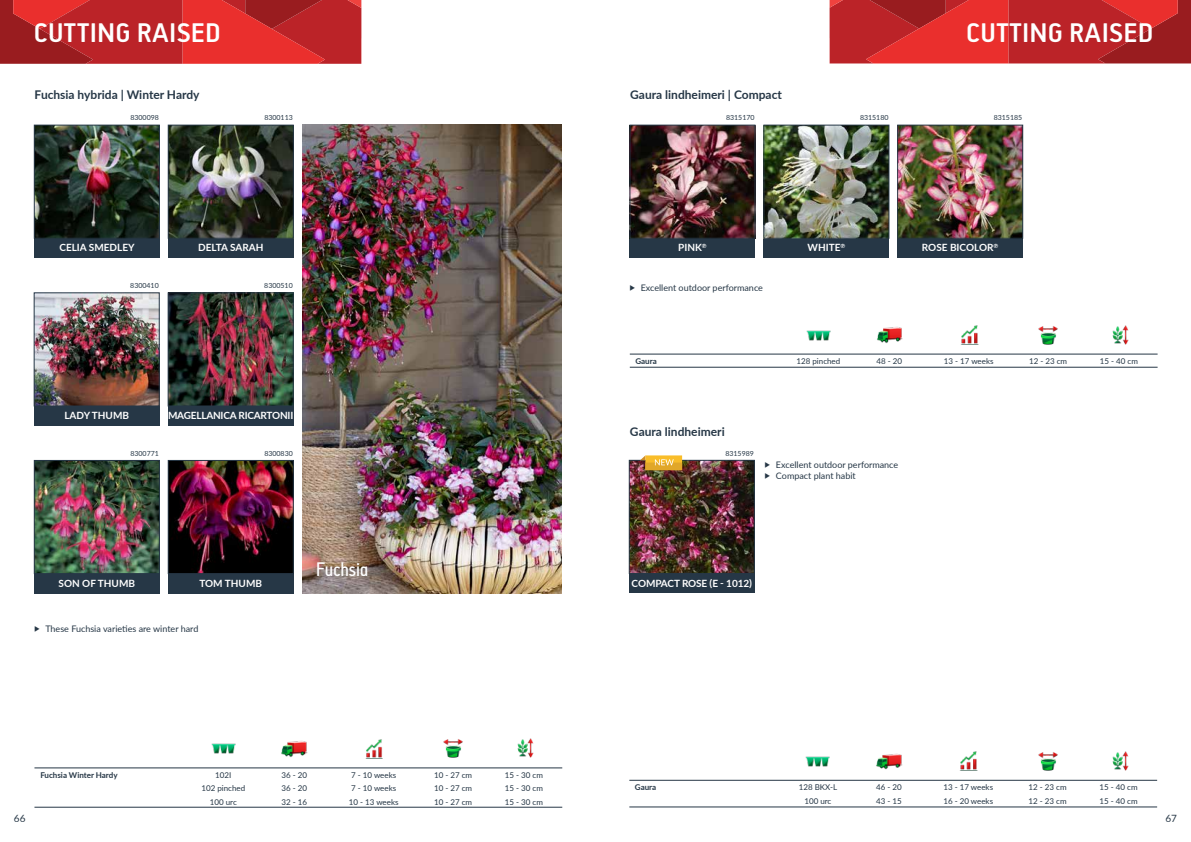
<style>
.page{position:relative;width:1191px;height:842px;background:#fff}
.page>*{position:absolute;margin:0;border:0;box-sizing:border-box;transform-origin:0 0}
.t1{font:700 26px "Tylbor";letter-spacing:.03em;color:#fff}
.t2{font:500 19px "Tylbor";color:#fff}
.t3{font:700 12px "Lato";color:#263746}
.t4{font:700 10px "Lato";color:#fff}
.t5{font:700 10px "Lato";letter-spacing:-.02em;color:#fff}
.t6{font:10px "Lato";color:#263746}
.t7{font:9px/11.5px "Lato";color:#263746}
.t8{font:8px "Lato";color:#263746}
.t9{font:700 8px "Lato";color:#263746}
.t10{font:7px "Lato";color:#263746}
.s1{font-family:"Minion Pro";font-size:12px}
</style>
<div class="page">
<svg style="left:0;top:0;width:362px;height:64px;background:#c42729"></svg>
<svg style="left:829px;top:0;width:362px;height:63px;background:#c32629"></svg>
<div style="left:34px;top:238px;width:125px;height:20px;background:#263746"></div>
<img style="left:36px;top:127px;width:121px;height:109px">
<div style="left:34px;top:125px;width:125px;height:113px;border:1px solid #263746"></div>
<div style="left:168px;top:238px;width:125px;height:20px;background:#263746"></div>
<img style="left:170px;top:127px;width:121px;height:109px">
<div style="left:168px;top:125px;width:125px;height:113px;border:1px solid #263746"></div>
<div style="left:34px;top:406px;width:125px;height:20px;background:#263746"></div>
<img style="left:36px;top:295px;width:121px;height:109px">
<div style="left:34px;top:293px;width:125px;height:113px;border:1px solid #263746"></div>
<div style="left:168px;top:406px;width:125px;height:20px;background:#263746"></div>
<img style="left:170px;top:295px;width:121px;height:109px">
<div style="left:168px;top:293px;width:125px;height:113px;border:1px solid #263746"></div>
<div style="left:34px;top:574px;width:125px;height:19px;background:#263746"></div>
<img style="left:36px;top:462px;width:121px;height:110px">
<div style="left:34px;top:460px;width:125px;height:114px;border:1px solid #263746"></div>
<div style="left:168px;top:574px;width:125px;height:19px;background:#263746"></div>
<img style="left:170px;top:462px;width:121px;height:110px">
<div style="left:168px;top:460px;width:125px;height:114px;border:1px solid #263746"></div>
<div style="left:630px;top:238px;width:125px;height:20px;background:#263746"></div>
<img style="left:632px;top:127px;width:121px;height:109px">
<div style="left:630px;top:125px;width:125px;height:113px;border:1px solid #263746"></div>
<div style="left:763px;top:238px;width:126px;height:20px;background:#263746"></div>
<img style="left:765px;top:127px;width:122px;height:109px">
<div style="left:763px;top:125px;width:126px;height:113px;border:1px solid #263746"></div>
<div style="left:897px;top:238px;width:125px;height:20px;background:#263746"></div>
<img style="left:899px;top:127px;width:121px;height:109px">
<div style="left:897px;top:125px;width:125px;height:113px;border:1px solid #263746"></div>
<div style="left:629px;top:573px;width:125px;height:20px;background:#263746"></div>
<img style="left:631px;top:462px;width:121px;height:110px">
<div style="left:629px;top:460px;width:125px;height:114px;border:1px solid #263746"></div>
<hr style="left:34px;top:768px;width:528px;height:1px;background:#263746">
<hr style="left:34px;top:807px;width:528px;height:1px;background:#263746">
<img style="left:211px;top:743px;width:25px;height:11px">
<img style="left:281px;top:741px;width:27px;height:16px">
<img style="left:365px;top:739px;width:18px;height:20px">
<img style="left:443px;top:739px;width:20px;height:19px">
<img style="left:517px;top:739px;width:17px;height:19px">
<img style="left:302px;top:124px;width:259px;height:469px">
<hr style="left:630px;top:354px;width:527px;height:1px;background:#263746">
<hr style="left:630px;top:367px;width:527px;height:1px;background:#263746">
<img style="left:806px;top:330px;width:25px;height:11px">
<img style="left:877px;top:327px;width:26px;height:17px">
<img style="left:960px;top:325px;width:19px;height:20px">
<img style="left:1038px;top:326px;width:20px;height:19px">
<img style="left:1112px;top:325px;width:17px;height:20px">
<hr style="left:629px;top:780px;width:528px;height:1px;background:#263746">
<hr style="left:629px;top:807px;width:528px;height:1px;background:#263746">
<img style="left:805px;top:756px;width:25px;height:11px">
<img style="left:876px;top:753px;width:27px;height:17px">
<img style="left:959px;top:751px;width:19px;height:20px">
<img style="left:1038px;top:752px;width:20px;height:19px">
<img style="left:1112px;top:751px;width:17px;height:20px">
<svg style="left:640px;top:456px;width:5px;height:4px"></svg>
<div style="left:645px;top:455px;width:37px;height:15px;background:#f9bd29"></div>
<div style="left:645px;top:462px;width:37px;height:8px;background:#e1a729"></div>
<svg style="left:655px;top:459px;width:18px;height:6px"></svg>
<h1 class="t1" style="left:34px;top:17px;width:188px">CUTTING RAISED</h1>
<h1 class="t1" style="left:966px;top:17px;width:188px">CUTTING RAISED</h1>
<h3 class="t3" style="left:35px;top:86px;width:166px">Fuchsia hybrida | Winter Hardy</h3>
<p class="t10" style="left:130px;top:113px;width:30px">8300098</p>
<p class="t10" style="left:264px;top:113px;width:30px">8300113</p>
<p class="t4" style="left:59px;top:240px;width:77px">CELIA SMEDLEY</p>
<p class="t10" style="left:130px;top:281px;width:30px">8300410</p>
<p class="t4" style="left:198px;top:240px;width:67px">DELTA SARAH</p>
<p class="t10" style="left:264px;top:281px;width:30px">8300510</p>
<p class="t4" style="left:64px;top:408px;width:66px">LADY THUMB</p>
<p class="t5" style="left:168px;top:408px;width:127px">MAGELLANICA RICARTONII</p>
<p class="t10" style="left:130px;top:448px;width:30px">8300771</p>
<p class="t10" style="left:264px;top:448px;width:30px">8300830</p>
<p class="t4" style="left:59px;top:576px;width:78px">SON OF THUMB</p>
<p class="t4" style="left:199px;top:576px;width:64px">TOM THUMB</p>
<p class="t7" style="left:34px;top:622px;width:166px"><span class="s1">▶</span> These Fuchsia varieties are winter hard</p>
<h2 class="t2" style="left:316px;top:558px;width:54px">Fuchsia</h2>
<p class="t9" style="left:40px;top:769px;width:79px">Fuchsia Winter Hardy</p>
<p class="t8" style="left:215px;top:769px;width:18px">102I</p>
<p class="t8" style="left:281px;top:769px;width:27px">36 - 20</p>
<p class="t8" style="left:351px;top:769px;width:47px">7 - 10 weeks</p>
<p class="t8" style="left:434px;top:769px;width:40px">10 - 27 cm</p>
<p class="t8" style="left:505px;top:769px;width:40px">15 - 30 cm</p>
<p class="t8" style="left:201px;top:783px;width:45px">102 pinched</p>
<p class="t8" style="left:281px;top:783px;width:27px">36 - 20</p>
<p class="t8" style="left:351px;top:783px;width:47px">7 - 10 weeks</p>
<p class="t8" style="left:434px;top:783px;width:40px">10 - 27 cm</p>
<p class="t8" style="left:505px;top:783px;width:40px">15 - 30 cm</p>
<p class="t8" style="left:210px;top:796px;width:28px">100 urc</p>
<p class="t8" style="left:281px;top:796px;width:27px">32 - 16</p>
<p class="t8" style="left:349px;top:796px;width:51px">10 - 13 weeks</p>
<p class="t8" style="left:434px;top:796px;width:40px">10 - 27 cm</p>
<p class="t8" style="left:505px;top:796px;width:40px">15 - 30 cm</p>
<h3 class="t3" style="left:630px;top:86px;width:153px">Gaura lindheimeri | Compact</h3>
<p class="t10" style="left:726px;top:113px;width:30px">8315170</p>
<p class="t10" style="left:860px;top:113px;width:30px">8315180</p>
<p class="t10" style="left:993px;top:113px;width:30px">8315185</p>
<p class="t4" style="left:678px;top:240px;width:30px">PINK<sup>℗</sup></p>
<p class="t7" style="left:629px;top:282px;width:135px"><span class="s1">▶</span> Excellent outdoor performance</p>
<p class="t4" style="left:807px;top:240px;width:39px">WHITE<sup>℗</sup></p>
<p class="t4" style="left:922px;top:240px;width:78px">ROSE BICOLOR<sup>℗</sup></p>
<p class="t9" style="left:635px;top:355px;width:23px">Gaura</p>
<p class="t8" style="left:796px;top:355px;width:45px">128 pinched</p>
<p class="t8" style="left:876px;top:355px;width:27px">48 - 20</p>
<p class="t8" style="left:944px;top:355px;width:51px">13 - 17 weeks</p>
<p class="t8" style="left:1029px;top:355px;width:40px">12 - 23 cm</p>
<p class="t8" style="left:1100px;top:355px;width:40px">15 - 40 cm</p>
<h3 class="t3" style="left:630px;top:422px;width:96px">Gaura lindheimeri</h3>
<p class="t10" style="left:725px;top:448px;width:30px">8315989</p>
<p class="t7" style="left:764px;top:458px;width:135px"><span class="s1">▶</span> Excellent outdoor performance <span class="s1">▶</span> Compact plant habit</p>
<p class="t4" style="left:631px;top:575px;width:122px">COMPACT ROSE (E - 1012)</p>
<p class="t9" style="left:635px;top:781px;width:23px">Gaura</p>
<p class="t8" style="left:799px;top:782px;width:40px">128 BKX-L</p>
<p class="t8" style="left:876px;top:782px;width:27px">46 - 20</p>
<p class="t8" style="left:943px;top:782px;width:51px">13 - 17 weeks</p>
<p class="t8" style="left:1028px;top:782px;width:40px">12 - 23 cm</p>
<p class="t8" style="left:1099px;top:782px;width:40px">15 - 40 cm</p>
<p class="t8" style="left:804px;top:795px;width:28px">100 urc</p>
<p class="t8" style="left:876px;top:795px;width:27px">43 - 15</p>
<p class="t8" style="left:943px;top:795px;width:51px">16 - 20 weeks</p>
<p class="t8" style="left:1028px;top:795px;width:40px">12 - 23 cm</p>
<p class="t8" style="left:1099px;top:795px;width:40px">15 - 40 cm</p>
<p class="t6" style="left:14px;top:812px;width:13px">66</p>
<p class="t6" style="left:1165px;top:812px;width:13px">67</p>
</div>
